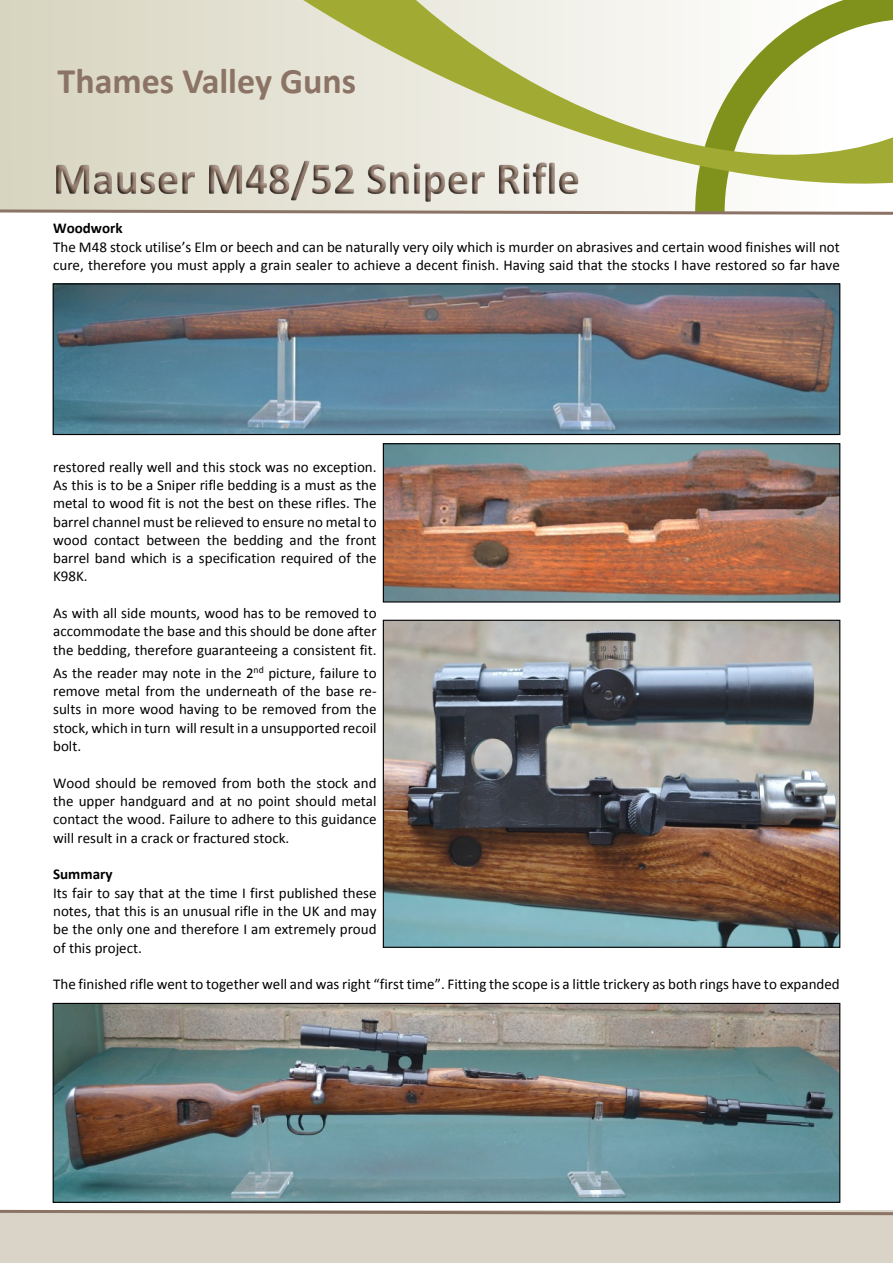
<style>
.page{position:relative;width:893px;height:1263px;background:#fff}
.page>*{position:absolute;margin:0;border:0;box-sizing:border-box;transform-origin:0 0}
.t1{font:700 36px "Calibri";color:#8b7365}
.t2{font:15px/18.3px "Calibri";color:#000;text-align:justify}
.t3{font:700 15px "Calibri";color:#000}
</style>
<div class="page">
<svg style="left:0;top:0;width:893px;height:215px"></svg>
<img style="left:53px;top:148px;width:545px;height:57px">
<div style="left:0;top:1210px;width:893px;height:53px;background:#dad3c7"></div>
<svg style="left:0;top:1209px;width:893px;height:7px"></svg>
<img style="left:385px;top:445px;width:453px;height:155px">
<div style="left:383px;top:443px;width:457px;height:159px;border:1px solid #000"></div>
<img style="left:55px;top:285px;width:783px;height:148px">
<div style="left:53px;top:283px;width:787px;height:152px;border:1px solid #000"></div>
<img style="left:385px;top:622px;width:453px;height:324px">
<div style="left:383px;top:620px;width:457px;height:328px;border:1px solid #000"></div>
<img style="left:55px;top:1005px;width:783px;height:196px">
<div style="left:53px;top:1003px;width:787px;height:200px;border:1px solid #000"></div>
<h1 class="t1" style="left:58px;top:66px;width:300px">Thames Valley Guns</h1>
<p class="t3" style="left:53px;top:222px;width:71px">Woodwork</p>
<p class="t2" style="left:53px;top:239px;width:788px">The M48 stock utilise’s Elm or beech and can be naturally very oily which is murder on abrasives and certain wood finishes will not cure, therefore you must apply a grain sealer to achieve a decent finish. Having said that the stocks I have restored so far have</p>
<p class="t2" style="left:53px;top:459px;width:325px">restored really well and this stock was no exception.<br>As this is to be a Sniper rifle bedding is a must as the metal to wood fit is not the best on these rifles. The barrel channel must be relieved to ensure no metal to wood contact between the bedding and the front barrel band which is a specification required of the K98K.</p>
<p class="t2" style="left:53px;top:605px;width:325px">As with all side mounts, wood has to be removed to accommodate the base and this should be done after the bedding, therefore guaranteeing a consistent fit.</p>
<p class="t2" style="left:53px;top:665px;width:325px">As the reader may note in the 2<sup>nd</sup> picture, failure to remove metal from the underneath of the base re&shy;sults in more wood having to be removed from the stock, which in turn will result in a unsupported recoil bolt.</p>
<p class="t2" style="left:53px;top:775px;width:325px">Wood should be removed from both the stock and the upper handguard and at no point should metal contact the wood. Failure to adhere to this guidance will result in a crack or fractured stock.</p>
<p class="t3" style="left:53px;top:868px;width:61px">Summary</p>
<p class="t2" style="left:53px;top:885px;width:325px">Its fair to say that at the time I first published these notes, that this is an unusual rifle in the UK and may be the only one and therefore I am extremely proud of this project.</p>
<p class="t2" style="left:53px;top:976px;width:788px">The finished rifle went to together well and was right “first time”. Fitting the scope is a little trickery as both rings have to expanded</p>
</div>
